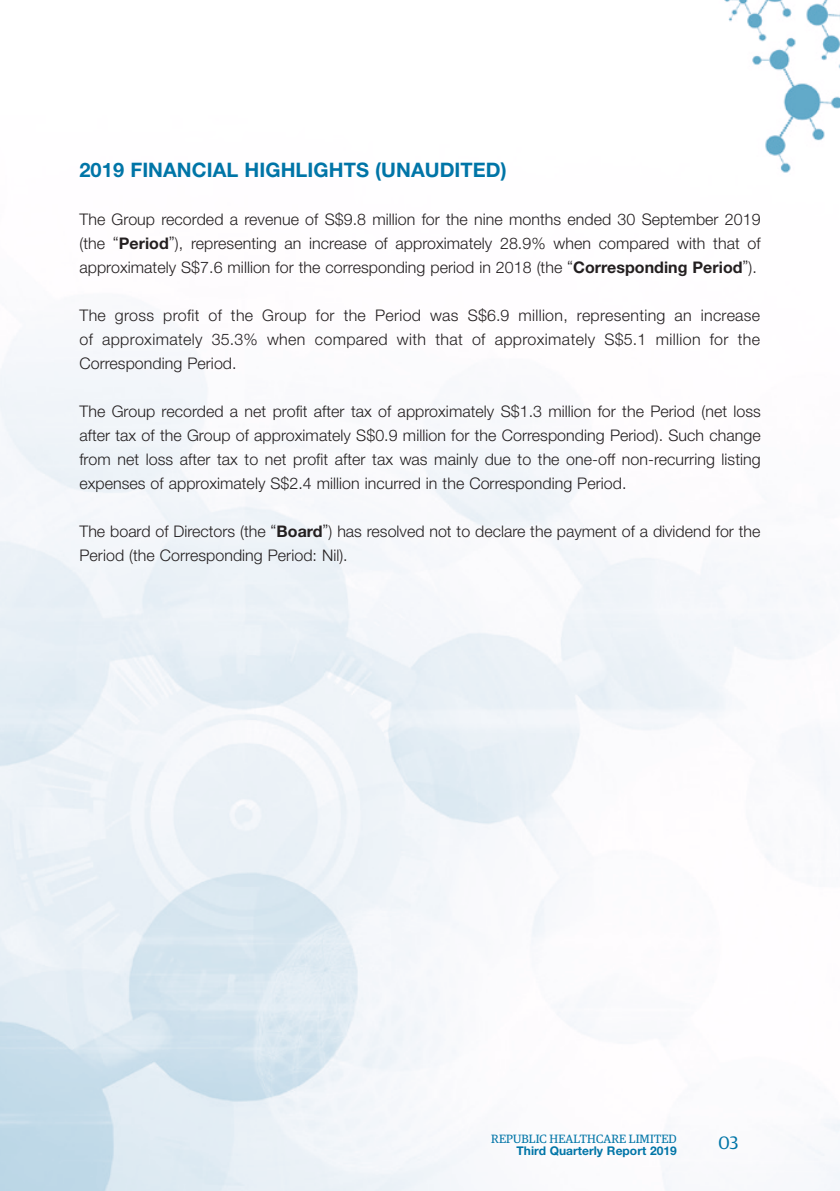
<style>
.page{position:relative;width:840px;height:1191px;background:#fff}
.page>*{position:absolute;margin:0;border:0;box-sizing:border-box;transform-origin:0 0}
.Heading_1{font:700 20px "Helvetica Neue LT Std";letter-spacing:.005em;color:#0075a7}
.t1{font:18px "Guardian Egyp";color:#0075a7}
.Body_Text{font:300 16px/24px "Helvetica Neue LT Std";letter-spacing:.005em;color:#231f20;text-align:justify}
.t2{font:12px "Guardian Egyp";letter-spacing:.015em;color:#0075a7}
.t3{font:700 12px "Helvetica Neue LT Std";letter-spacing:.005em;color:#0075a7}
.s1{font-weight:700}
</style>
<div class="page">
<img style="left:0;top:0;width:839px;height:1191px">
<p class="Heading_1" style="left:79px;top:157px;width:428px">2019 FINANCIAL HIGHLIGHTS (UNAUDITED)</p>
<p class="Body_Text" style="left:79px;top:207px;width:682px">The Group recorded a revenue of S$9.8 million for the nine months ended 30 September 2019 (the “<span class="s1">Period</span>”), representing an increase of approximately 28.9% when compared with that of approximately S$7.6 million for the corresponding period in 2018 (the “<span class="s1">Corresponding Period</span>”).</p>
<p class="Body_Text" style="left:79px;top:303px;width:682px">The gross profit of the Group for the Period was S$6.9 million, representing an increase of approximately 35.3% when compared with that of approximately S$5.1 million for the Corresponding Period.</p>
<p class="Body_Text" style="left:79px;top:399px;width:682px">The Group recorded a net profit after tax of approximately S$1.3 million for the Period (net loss after tax of the Group of approximately S$0.9 million for the Corresponding Period). Such change from net loss after tax to net profit after tax was mainly due to the one-off non-recurring listing expenses of approximately S$2.4 million incurred in the Corresponding Period.</p>
<p class="Body_Text" style="left:79px;top:519px;width:682px">The board of Directors (the “<span class="s1">Board</span>”) has resolved not to declare the payment of a dividend for the<br>Period (the Corresponding Period: Nil).</p>
<p class="t2" style="left:491px;top:1130px;width:187px">REPUBLIC HEALTHCARE LIMITED</p>
<p class="t3" style="left:516px;top:1143px;width:162px">Third Quarterly Report 2019</p>
<p class="t1" style="left:718px;top:1130px;width:22px">03</p>
</div>
